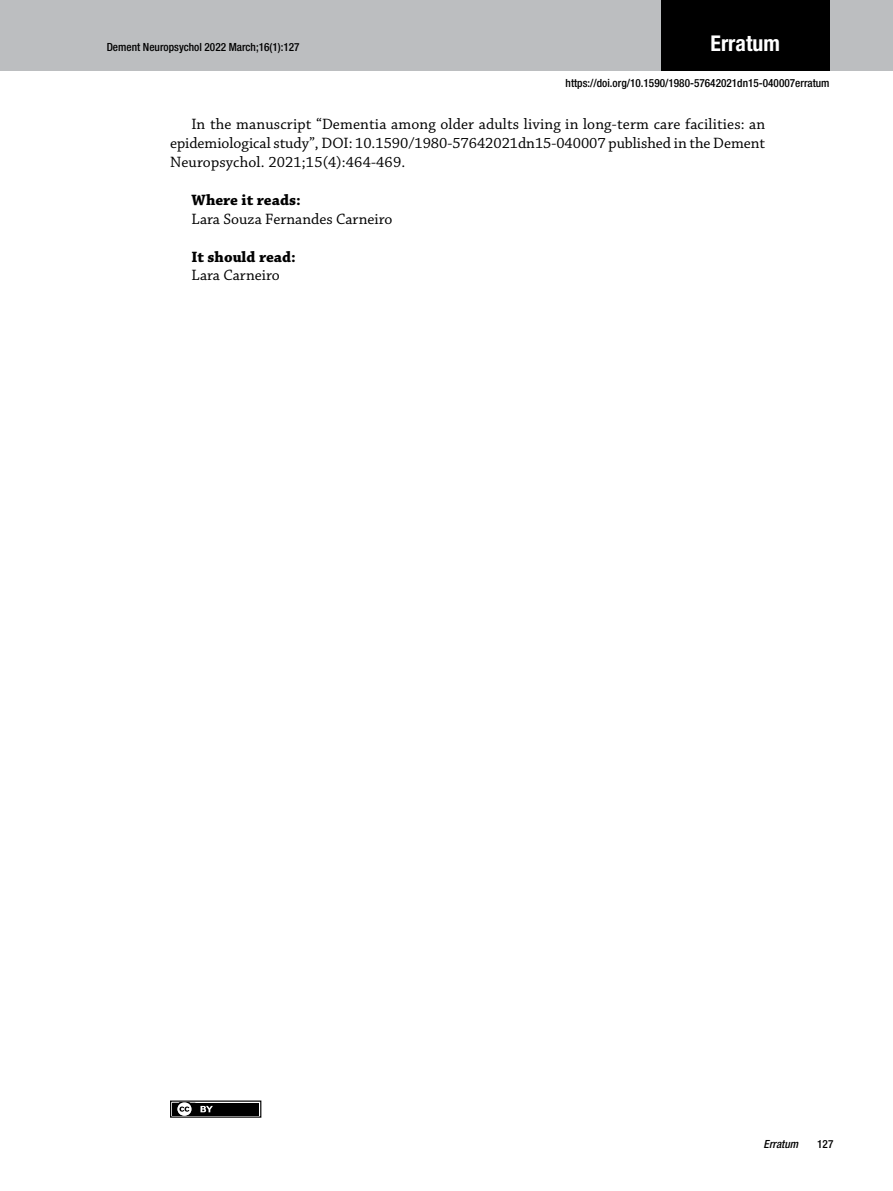
<style>
.page{position:relative;width:893px;height:1191px;background:#fff}
.page>*{position:absolute;margin:0;border:0;box-sizing:border-box;transform-origin:0 0}
.t1{font:700 condensed 21.75px "Helvetica Neue LT Std";color:#fff}
.t2{font:15.75px/18.9px "Chaparral Pro";color:#000;text-align:justify}
.t3{font:700 15.75px "Chaparral Pro";color:#000}
.t4{font:500 condensed 11.25px "Helvetica Neue LT Std";color:#000}
.t5{font:italic 500 condensed 11.25px "Helvetica Neue LT Std";color:#000}
</style>
<div class="page">
<div style="left:170px;top:1100px;width:91px;height:17px;border:1px solid #000"></div>
<div style="left:172px;top:1102px;width:87px;height:13px;background:#000"></div>
<svg style="left:172px;top:1102px;width:41px;height:13px"></svg>
<div style="left:0;top:0;width:893px;height:70px;background:#bcbec0"></div>
<div style="left:661px;top:0;width:168px;height:70px;background:#000"></div>
<p class="t4" style="left:107px;top:41px;width:194px">Dement Neuropsychol 2022 March;16(1):127</p>
<h1 class="t1" style="left:711px;top:31px;width:71px">Erratum</h1>
<p class="t4" style="left:566px;top:76px;width:265px">https://doi.org/10.1590/1980-57642021dn15-040007erratum</p>
<p class="t2" style="left:170px;top:115px;width:597px;text-indent:21px">In the manuscript “Dementia among older adults living in long-term care facilities: an epidemiological study”, DOI: 10.1590/1980-57642021dn15-040007 published in the Dement Neuropsychol. 2021;15(4):464-469.</p>
<p class="t3" style="left:191px;top:191px;width:111px">Where it reads:</p>
<p class="t2" style="left:191px;top:210px;width:202px">Lara Souza Fernandes Carneiro</p>
<p class="t3" style="left:191px;top:247px;width:106px">It should read:</p>
<p class="t2" style="left:191px;top:267px;width:90px">Lara Carneiro</p>
<p class="t5" style="left:764px;top:1137px;width:36px">Erratum</p>
<p class="t4" style="left:817px;top:1137px;width:18px">127</p>
</div>
